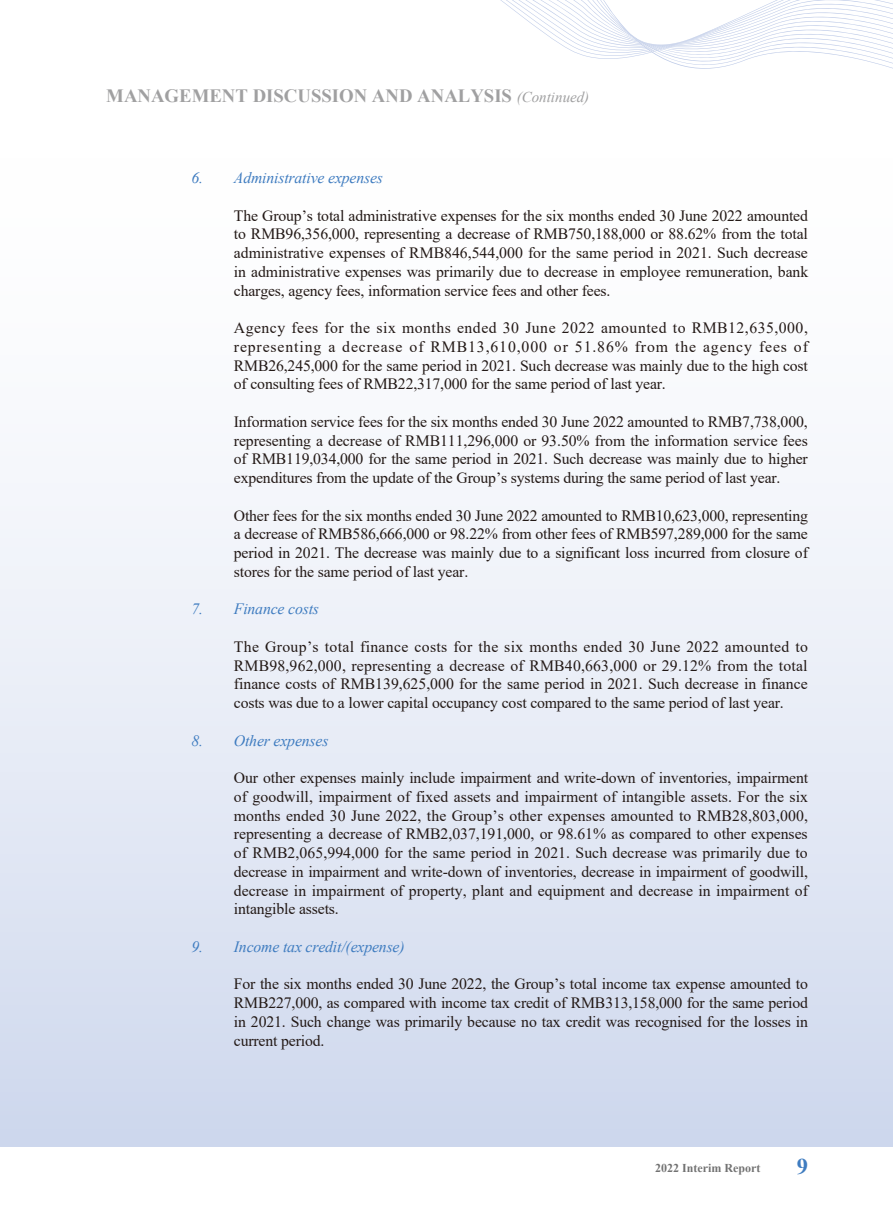
<style>
.page{position:relative;width:893px;height:1212px;background:#fff}
.page>*{position:absolute;margin:0;border:0;box-sizing:border-box;transform-origin:0 0}
.t1{font:700 22.5px "Times New Roman";color:#3f7cc0}
.t2{font:700 18.75px "Times New Roman";color:#a0a0a1}
.t3{font:15.75px/18.8px "Times New Roman";letter-spacing:-.01em;color:#231916;text-align:justify}
.t4{font:italic 15.75px "Times New Roman";letter-spacing:-.01em;color:#3f7cc0}
.t5{font:700 12px "Times New Roman";color:#727272}
.s1{font-weight:400;font-style:italic;font-size:15px}
</style>
<div class="page">
<div style="left:0;top:0;width:893px;height:1147px;background:linear-gradient(to bottom,#fff,#d2dbef)"></div>
<svg style="left:301px;top:0;width:592px;height:98px"></svg>
<p class="t2" style="left:106px;top:82px;width:484px">MANAGEMENT DISCUSSION AND ANALYSIS <span class="s1">(Continued)</span></p>
<p class="t4" style="left:191px;top:167px;width:193px">6. Administrative expenses</p>
<p class="t3" style="left:234px;top:206px;width:576px">The Group’s total administrative expenses for the six months ended 30 June 2022 amounted to RMB96,356,000, representing a decrease of RMB750,188,000 or 88.62% from the total administrative expenses of RMB846,544,000 for the same period in 2021. Such decrease in administrative expenses was primarily due to decrease in employee remuneration, bank charges, agency fees, information service fees and other fees.</p>
<p class="t3" style="left:234px;top:318px;width:576px">Agency fees for the six months ended 30 June 2022 amounted to RMB12,635,000, representing a decrease of RMB13,610,000 or 51.86% from the agency fees of RMB26,245,000 for the same period in 2021. Such decrease was mainly due to the high cost of consulting fees of RMB22,317,000 for the same period of last year.</p>
<p class="t3" style="left:234px;top:412px;width:576px">Information service fees for the six months ended 30 June 2022 amounted to RMB7,738,000, representing a decrease of RMB111,296,000 or 93.50% from the information service fees of RMB119,034,000 for the same period in 2021. Such decrease was mainly due to higher expenditures from the update of the Group’s systems during the same period of last year.</p>
<p class="t3" style="left:234px;top:505px;width:576px">Other fees for the six months ended 30 June 2022 amounted to RMB10,623,000, representing a decrease of RMB586,666,000 or 98.22% from other fees of RMB597,289,000 for the same period in 2021. The decrease was mainly due to a significant loss incurred from closure of stores for the same period of last year.</p>
<p class="t4" style="left:191px;top:598px;width:129px">7. Finance costs</p>
<p class="t3" style="left:234px;top:637px;width:576px">The Group’s total finance costs for the six months ended 30 June 2022 amounted to RMB98,962,000, representing a decrease of RMB40,663,000 or 29.12% from the total finance costs of RMB139,625,000 for the same period in 2021. Such decrease in finance costs was due to a lower capital occupancy cost compared to the same period of last year.</p>
<p class="t4" style="left:191px;top:729px;width:139px">8. Other expenses</p>
<p class="t3" style="left:234px;top:768px;width:576px">Our other expenses mainly include impairment and write-down of inventories, impairment of goodwill, impairment of fixed assets and impairment of intangible assets. For the six months ended 30 June 2022, the Group’s other expenses amounted to RMB28,803,000, representing a decrease of RMB2,037,191,000, or 98.61% as compared to other expenses of RMB2,065,994,000 for the same period in 2021. Such decrease was primarily due to decrease in impairment and write-down of inventories, decrease in impairment of goodwill, decrease in impairment of property, plant and equipment and decrease in impairment of intangible assets.</p>
<p class="t4" style="left:191px;top:936px;width:215px">9. Income tax credit/(expense)</p>
<p class="t3" style="left:234px;top:974px;width:576px">For the six months ended 30 June 2022, the Group’s total income tax expense amounted to RMB227,000, as compared with income tax credit of RMB313,158,000 for the same period in 2021. Such change was primarily because no tax credit was recognised for the losses in current period.</p>
<p class="t5" style="left:655px;top:1159px;width:107px">2022 Interim Report</p>
<h1 class="t1" style="left:797px;top:1150px;width:13px">9</h1>
</div>
